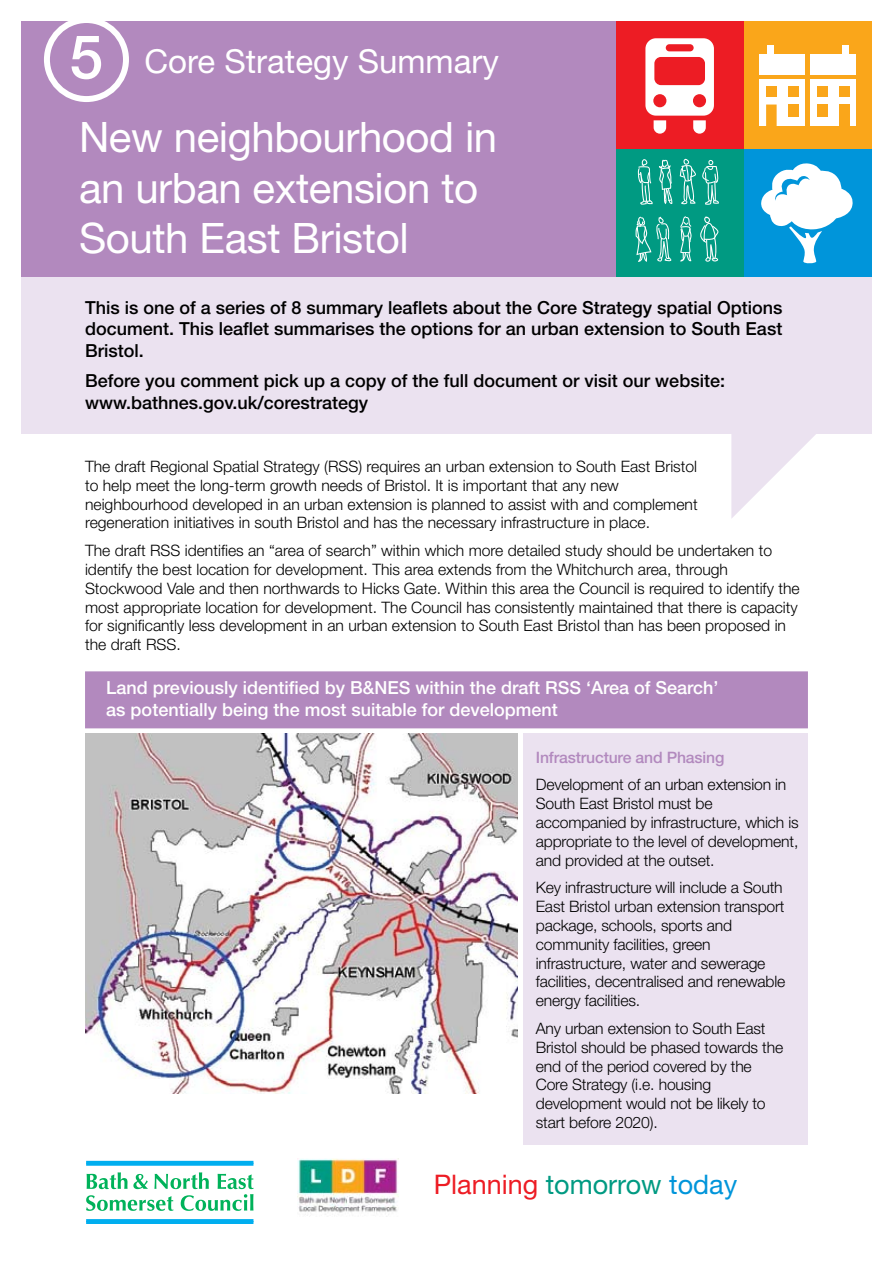
<style>
.page{position:relative;width:893px;height:1263px;background:#fff}
.page>*{position:absolute;margin:0;border:0;box-sizing:border-box;transform-origin:0 0}
.t1{font:42px/50.4px "Helvetica Neue";letter-spacing:-.01em;color:#fff}
.t2{font:33px "Helvetica Neue";color:#fff}
.t3{font:27px "Helvetica Neue";color:#ed1c24}
.t4{font:500 18px/21.6px "Helvetica Neue";color:#000;text-align:justify}
.t5{font:500 18px/21.6px "Helvetica Neue";color:#fff}
.t6{font:300 15.75px/18.9px "Helvetica Neue";color:#000}
.t7{font:500 15.75px "Helvetica Neue";letter-spacing:-.01em;color:#b289be}
.s1{font-weight:500;font-size:60.75px}
.s2{color:#009a82}
.s3{color:#0095da}
</style>
<div class="page">
<div style="left:86px;top:1219px;width:167px;height:5px;background:#00aeef"></div>
<div style="left:523px;top:733px;width:285px;height:412px;background:#ebe2f0"></div>
<div style="left:21px;top:276px;width:851px;height:158px;background:#ebe2f0"></div>
<div style="left:21px;top:21px;width:596px;height:255px;background:#b289be"></div>
<div style="left:44px;top:17px;width:85px;height:85px;border:6px solid #fff;border-radius:50%"></div>
<div style="left:617px;top:21px;width:127px;height:128px;background:#ed1c24"></div>
<svg style="left:645px;top:38px;width:69px;height:96px"></svg>
<div style="left:617px;top:149px;width:127px;height:127px;background:#009a82"></div>
<svg style="left:635px;top:217px;width:37px;height:45px"></svg>
<svg style="left:700px;top:216px;width:19px;height:46px"></svg>
<svg style="left:680px;top:216px;width:12px;height:45px"></svg>
<svg style="left:659px;top:160px;width:14px;height:44px"></svg>
<svg style="left:702px;top:160px;width:17px;height:45px"></svg>
<svg style="left:637px;top:159px;width:16px;height:46px"></svg>
<svg style="left:680px;top:159px;width:16px;height:46px"></svg>
<div style="left:744px;top:21px;width:128px;height:128px;background:#faa61a"></div>
<div style="left:759px;top:79px;width:46px;height:47px;background:#fff"></div>
<div style="left:759px;top:54px;width:46px;height:21px;background:#fff"></div>
<div style="left:766px;top:86px;width:11px;height:11px;background:#faa61a"></div>
<div style="left:766px;top:105px;width:11px;height:23px;background:#faa61a"></div>
<div style="left:788px;top:86px;width:10px;height:11px;background:#faa61a"></div>
<div style="left:788px;top:105px;width:10px;height:12px;background:#faa61a"></div>
<div style="left:767px;top:45px;width:7px;height:13px;background:#fff"></div>
<div style="left:810px;top:79px;width:46px;height:47px;background:#fff"></div>
<div style="left:810px;top:54px;width:46px;height:21px;background:#fff"></div>
<div style="left:839px;top:86px;width:11px;height:11px;background:#faa61a"></div>
<div style="left:839px;top:105px;width:11px;height:22px;background:#faa61a"></div>
<div style="left:818px;top:86px;width:10px;height:11px;background:#faa61a"></div>
<div style="left:818px;top:105px;width:10px;height:12px;background:#faa61a"></div>
<div style="left:842px;top:45px;width:7px;height:13px;background:#fff"></div>
<div style="left:744px;top:149px;width:128px;height:127px;background:#0095da"></div>
<svg style="left:761px;top:163px;width:92px;height:101px"></svg>
<svg style="left:731px;top:434px;width:85px;height:84px"></svg>
<div style="left:85px;top:671px;width:723px;height:57px;background:#b289be"></div>
<img style="left:85px;top:733px;width:432px;height:361px">
<svg style="left:86px;top:1172px;width:168px;height:39px"></svg>
<div style="left:86px;top:1161px;width:167px;height:5px;background:#00aeef"></div>
<img style="left:297px;top:1158px;width:102px;height:59px">
<p class="t2" style="left:69px;top:41px;width:431px"><span class="s1">5</span> Core Strategy Summary</p>
<p class="t1" style="left:79px;top:111px;width:420px">New neighbourhood in an urban extension to<br>South East Bristol</p>
<p class="t4" style="left:85px;top:296px;width:699px">This is one of a series of 8 summary leaflets about the Core Strategy spatial Options document. This leaflet summarises the options for an urban extension to South East Bristol.</p>
<p class="t4" style="left:85px;top:370px;width:641px">Before you comment pick up a copy of the full document or visit our website: www.bathnes.gov.uk/corestrategy</p>
<p class="t6" style="left:85px;top:456px;width:614px">The draft Regional Spatial Strategy (RSS) requires an urban extension to South East Bristol to help meet the long-term growth needs of Bristol. It is important that any new neighbourhood developed in an urban extension is planned to assist with and complement regeneration initiatives in south Bristol and has the necessary infrastructure in place.</p>
<p class="t6" style="left:85px;top:540px;width:716px">The draft RSS identifies an “area of search” within which more detailed study should be undertaken to identify the best location for development. This area extends from the Whitchurch area, through Stockwood Vale and then northwards to Hicks Gate. Within this area the Council is required to identify the most appropriate location for development. The Council has consistently maintained that there is capacity for significantly less development in an urban extension to South East Bristol than has been proposed in the draft RSS.</p>
<p class="t5" style="left:106px;top:677px;width:614px">Land previously identified by B&amp;NES within the draft RSS ‘Area of Search’ as potentially being the most suitable for development</p>
<p class="t7" style="left:536px;top:747px;width:190px">Infrastructure and Phasing</p>
<p class="t6" style="left:536px;top:774px;width:264px">Development of an urban extension in South East Bristol must be accompanied by infrastructure, which is appropriate to the level of development, and provided at the outset.</p>
<p class="t6" style="left:536px;top:877px;width:251px">Key infrastructure will include a South East Bristol urban extension transport package, schools, sports and community facilities, green infrastructure, water and sewerage facilities, decentralised and renewable energy facilities.</p>
<p class="t6" style="left:536px;top:1018px;width:249px">Any urban extension to South East<br>Bristol should be phased towards the end of the period covered by the<br>Core Strategy (i.e. housing development would not be likely to start before 2020).</p>
<h2 class="t3" style="left:434px;top:1168px;width:305px">Planning <span class="s2">tomorrow</span> <span class="s3">today</span></h2>
</div>
